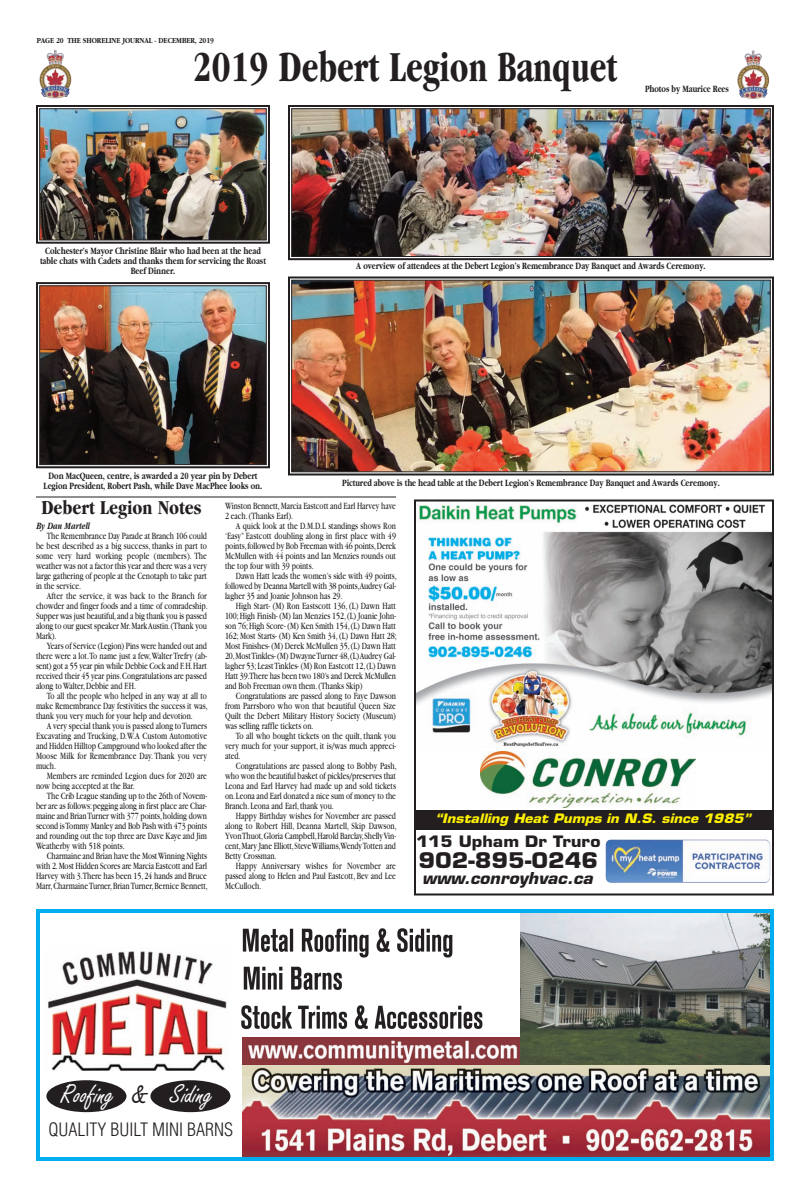
<style>
.page{position:relative;width:810px;height:1197px;background:#fff}
.page>*{position:absolute;margin:0;border:0;box-sizing:border-box;transform-origin:0 0}
.t1{font:700 condensed 44.3px "Garamond";color:#231f20;scale:.85 1}
.t2{font:27px "Freestyle Script";color:#fff}
.t3{font:700 21px "Eurostile";color:#231f20;scale:1.11 1}
.t4{font:700 condensed 20.4px "Garamond";color:#231f20}
.t5{font:300 condensed 18px "Helvetica";color:#231f20}
.t6{font:italic 700 16px "Eurostile";color:#231f20;scale:1.05 1}
.t7{font:700 15.4px "Eurostile";color:#231f20;scale:1.11 1}
.t8{font:italic 700 12.7px "Eurostile";color:#fff101;scale:1.11 1}
.t9{font:10px/10px "Garamond";color:#231f20;text-align:justify;scale:.75 1}
.t10{font:700 10px/10px "Garamond";color:#231f20;text-align:center;scale:.75 1}
.t11{font:italic 700 10px "Garamond";color:#231f20;scale:.75 1}
.t12{font:700 8px "Garamond";color:#231f20;scale:.85 1}
.s1{color:#231f20}
</style>
<div class="page">
<img style="left:417px;top:503px;width:160px;height:21px">
<img style="left:585px;top:504px;width:181px;height:25px">
<img style="left:481px;top:752px;width:214px;height:55px">
<div style="left:414px;top:810px;width:360px;height:19px;background:#231f20"></div>
<img style="left:417px;top:531px;width:354px;height:216px">
<img style="left:605px;top:840px;width:165px;height:43px">
<div style="left:414px;top:500px;width:360px;height:395px;border:2px solid #231f20"></div>
<img style="left:242px;top:1038px;width:278px;height:27px">
<div style="left:36px;top:909px;width:738px;height:252px;border:4px solid #00aeef"></div>
<img style="left:520px;top:913px;width:250px;height:152px">
<img style="left:242px;top:1065px;width:528px;height:92px">
<img style="left:243px;top:966px;width:99px;height:24px">
<img style="left:241px;top:1005px;width:242px;height:25px">
<img style="left:242px;top:928px;width:211px;height:30px">
<img style="left:48px;top:951px;width:179px;height:120px">
<div style="left:150px;top:1080px;width:80px;height:32px;background:#231f20;border-radius:50%"></div>
<div style="left:46px;top:1080px;width:80px;height:32px;background:#231f20;border-radius:50%"></div>
<svg style="left:754px;top:52px;width:8px;height:12px"></svg>
<svg style="left:56px;top:52px;width:8px;height:11px"></svg>
<img style="left:41px;top:287px;width:224px;height:176px">
<div style="left:36px;top:282px;width:234px;height:186px;border:2px solid #231f20"></div>
<div style="left:39px;top:285px;width:228px;height:180px;border:1px solid #231f20"></div>
<img style="left:293px;top:282px;width:476px;height:188px">
<div style="left:288px;top:276px;width:486px;height:199px;border:2px solid #231f20"></div>
<div style="left:291px;top:280px;width:480px;height:192px;border:1px solid #231f20"></div>
<img style="left:293px;top:110px;width:476px;height:145px">
<div style="left:288px;top:105px;width:486px;height:155px;border:2px solid #231f20"></div>
<div style="left:291px;top:108px;width:480px;height:149px;border:1px solid #231f20"></div>
<img style="left:41px;top:110px;width:224px;height:128px">
<div style="left:36px;top:105px;width:234px;height:139px;border:2px solid #231f20"></div>
<div style="left:39px;top:108px;width:228px;height:132px;border:1px solid #231f20"></div>
<hr style="left:36px;top:496px;width:360px;height:2px;background:#231f20">
<p class="t12" style="left:37px;top:37px;width:210px">PAGE 20 THE SHORELINE JOURNAL - DECEMBER, 2019</p>
<h1 class="t1" style="left:193px;top:50px;width:500px">2019 Debert Legion Banquet</h1>
<p class="t10" style="left:645px;top:85px;width:113px">Photos by Maurice Rees</p>
<p class="t10" style="left:40px;top:247px;width:303px">Colchester’s Mayor Christine Blair who had been at the head table chats with Cadets and thanks them for servicing the Roast<br>Beef Dinner.</p>
<p class="t10" style="left:356px;top:262px;width:467px">A overview of attendees at the Debert Legion’s Remembrance Day Banquet and Awards Ceremony.</p>
<p class="t10" style="left:44px;top:472px;width:293px">Don MacQueen, centre, is awarded a 20 year pin by Debert<br>Legion President, Robert Pash, while Dave MacPhee looks on.</p>
<p class="t10" style="left:342px;top:479px;width:505px">Pictured above is the head table at the Debert Legion’s Remembrance Day Banquet and Awards Ceremony.</p>
<h3 class="t4" style="left:41px;top:500px;width:162px">Debert Legion Notes</h3>
<p class="t11" style="left:36px;top:522px;width:73px">By Dan Martell</p>
<p class="t9" style="left:36px;top:532px;width:230px;text-indent:11px">The Remembrance Day Parade at Branch 106 could be best described as a big success, thanks in part to some very hard working people (members). The weather was not a factor this year and there was a very large gathering of people at the Cenotaph to take part in the service.</p>
<p class="t9" style="left:36px;top:592px;width:231px;text-indent:11px">After the service, it was back to the Branch for chowder and finger foods and a time of comradeship.<br>Supper was just beautiful, and a big thank you is passed along to our guest speaker Mr. Mark Austin. (Thank you Mark).</p>
<p class="t9" style="left:36px;top:642px;width:230px;text-indent:11px">Years of Service (Legion) Pins were handed out and there were a lot.To name just a few, Walter Trefry (ab&shy;sent) got a 55 year pin while Debbie Cock and F. H. Hart received their 45 year pins. Congratulations are passed along to Walter, Debbie and F.H.</p>
<p class="t9" style="left:36px;top:692px;width:231px;text-indent:11px">To all the people who helped in any way at all to make Remembrance Day festivities the success it was, thank you very much for your help and devotion.</p>
<p class="t9" style="left:36px;top:722px;width:230px;text-indent:11px">A very special thank you is passed along to Turners Excavating and Trucking, D.W.A Custom Automotive and Hidden Hilltop Campground who looked after the Moose Milk for Remembrance Day. Thank you very much.</p>
<p class="t9" style="left:36px;top:772px;width:229px;text-indent:11px">Members are reminded Legion dues for 2020 are now being accepted at the Bar.</p>
<p class="t9" style="left:36px;top:792px;width:230px;text-indent:11px">The Crib League standing up to the 26th of Novem&shy;ber are as follows: pegging along in first place are Char&shy;maine and Brian Turner with 377 points, holding down second is Tommy Manley and Bob Pash with 473 points and rounding out the top three are Dave Kaye and Jim Weatherby with 518 points.</p>
<p class="t9" style="left:36px;top:852px;width:231px;text-indent:11px">Charmaine and Brian have the Most Winning Nights with 2. Most Hidden Scores are Marcia Eastcott and Earl Harvey with 3.There has been 15, 24 hands and Bruce Marr, Charmaine Turner, Brian Turner, Bernice Bennett,</p>
<p class="t9" style="left:225px;top:501px;width:229px">Winston Bennett, Marcia Eastcott and Earl Harvey have<br>2 each. (Thanks Earl).</p>
<p class="t9" style="left:225px;top:521px;width:230px;text-indent:11px">A quick look at the D.M.D.L standings shows Ron ‘Easy” Eastcott doubling along in first place with 49 points, followed by Bob Freeman with 46 points, Derek McMullen with 44 points and Ian Menzies rounds out the top four with 39 points.</p>
<p class="t9" style="left:225px;top:571px;width:231px;text-indent:11px">Dawn Hatt leads the women’s side with 49 points, followed by Deanna Martell with 38 points,Audrey Gal&shy;lagher 35 and Joanie Johnson has 29.</p>
<p class="t9" style="left:225px;top:601px;width:231px;text-indent:11px">High Start- (M) Ron Eastscott 136, (L) Dawn Hatt 100; High Finish- (M) Ian Menzies 152, (L) Joanie John&shy;son 76; High Score- (M) Ken Smith 154, (L) Dawn Hatt 162; Most Starts- (M) Ken Smith 34, (L) Dawn Hatt 28; Most Finishes- (M) Derek McMullen 35, (L) Dawn Hatt 20, Most Tinkles- (M) Dwayne Turner 48, (L) Audrey Gal&shy;lagher 53; Least Tinkles- (M) Ron Eastcott 12, (L) Dawn Hatt 39.There has been two 180’s and Derek McMullen and Bob Freeman own them. (Thanks Skip)</p>
<p class="t9" style="left:225px;top:691px;width:230px;text-indent:11px">Congratulations are passed along to Faye Dawson from Parrsboro who won that beautiful Queen Size Quilt the Debert Military History Society (Museum) was selling raffle tickets on.</p>
<p class="t9" style="left:225px;top:731px;width:230px;text-indent:11px">To all who bought tickets on the quilt, thank you very much for your support, it is/was much appreci&shy;ated.</p>
<p class="t9" style="left:225px;top:761px;width:231px;text-indent:11px">Congratulations are passed along to Bobby Pash, who won the beautiful basket of pickles/preserves that Leona and Earl Harvey had made up and sold tickets on. Leona and Earl donated a nice sum of money to the Branch. Leona and Earl, thank you.</p>
<p class="t9" style="left:225px;top:811px;width:231px;text-indent:11px">Happy Birthday wishes for November are passed along to Robert Hill, Deanna Martell, Skip Dawson, Yvon Thuot, Gloria Campbell, Harold Barclay, Shelly Vin&shy;cent, Mary Jane Elliott, Steve Williams,Wendy Totten and Betty Crossman.</p>
<p class="t9" style="left:225px;top:861px;width:229px;text-indent:11px">Happy Anniversary wishes for November are passed along to Helen and Paul Eastcott, Bev and Lee McCulloch.</p>
<p class="t8" style="left:435px;top:813px;width:288px">“Installing Heat Pumps in N.S. since 1985”</p>
<h3 class="t7" style="left:416px;top:835px;width:168px">115 Upham Dr Truro</h3>
<h3 class="t3" style="left:418px;top:853px;width:163px">902-895-0246</h3>
<h3 class="t6" style="left:422px;top:872px;width:167px">www.conroyhvac.ca</h3>
<h2 class="t2" style="left:61px;top:1085px;width:153px">Roofing <span class="s1">&amp;</span> Siding</h2>
<h3 class="t5" style="left:48px;top:1122px;width:186px">QUALITY BUILT MINI BARNS</h3>
</div>
